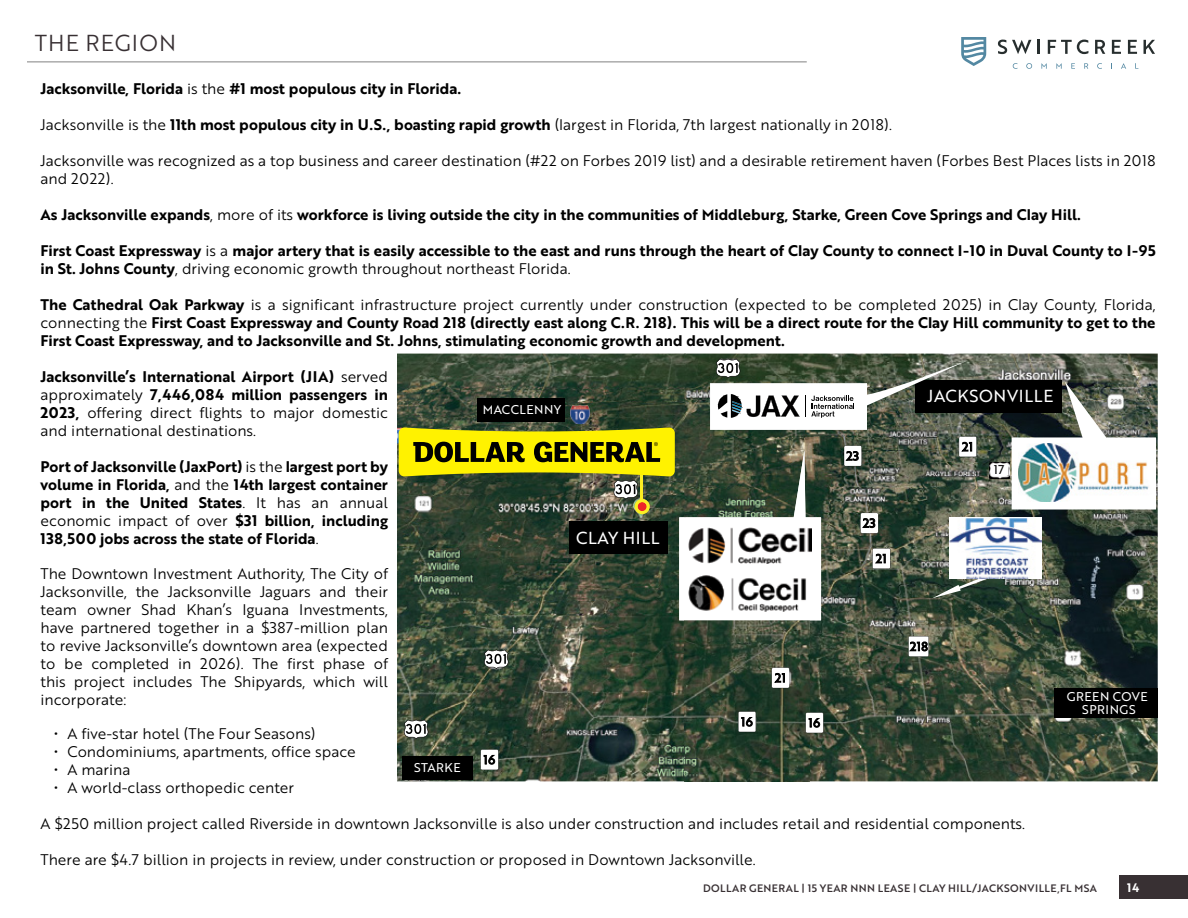
<style>
.page{position:relative;width:1188px;height:918px;background:#fff}
.page>*{position:absolute;margin:0;border:0;box-sizing:border-box;transform-origin:0 0}
.t1{font:22.5px "Brother 1816 Book";letter-spacing:.05em;color:#383033}
.t2{font:16.95px "Brother 1816 Regular";letter-spacing:.04em;color:#fff}
.t3{font:15px/18px "Brother 1816 Book";color:#000}
.t4{font:15px/18px "Brother 1816 Bold";color:#000}
.t5{font:12.45px/12.9px "Brother 1816 Regular";letter-spacing:.04em;color:#fff;text-align:center}
.t6{font:12.45px "Brother 1816 Regular";color:#000}
.t7{font:12px "Brother 1816 Regular";letter-spacing:.04em;color:#000}
.t8{font:12px "Brother 1816 Bold";color:#fff}
.t9{font:10.5px "Brother 1816 Medium";letter-spacing:.04em;color:#383033}
.s1{font-family:"Brother 1816 Book"}
.s2{font-family:"Brother 1816 Bold"}
</style>
<div class="page">
<div style="left:1120px;top:875px;width:68px;height:24px;background:#383033"></div>
<hr style="left:27px;top:61px;width:780px;height:2px;background:#ababab">
<svg style="left:1121px;top:63px;width:5px;height:6px"></svg>
<svg style="left:998px;top:40px;width:33px;height:14px"></svg>
<svg style="left:1038px;top:40px;width:2px;height:14px"></svg>
<svg style="left:1048px;top:40px;width:40px;height:14px"></svg>
<svg style="left:1095px;top:40px;width:10px;height:14px"></svg>
<svg style="left:1112px;top:40px;width:9px;height:14px"></svg>
<svg style="left:1128px;top:40px;width:9px;height:14px"></svg>
<svg style="left:1144px;top:40px;width:11px;height:14px"></svg>
<svg style="left:961px;top:37px;width:25px;height:29px"></svg>
<svg style="left:1013px;top:63px;width:4px;height:6px"></svg>
<svg style="left:1026px;top:63px;width:6px;height:6px"></svg>
<svg style="left:1041px;top:63px;width:6px;height:6px"></svg>
<svg style="left:1056px;top:63px;width:6px;height:6px"></svg>
<svg style="left:1071px;top:63px;width:4px;height:6px"></svg>
<svg style="left:1084px;top:63px;width:4px;height:6px"></svg>
<svg style="left:1097px;top:63px;width:5px;height:6px"></svg>
<img style="left:397px;top:354px;width:287px;height:427px">
<img style="left:684px;top:354px;width:474px;height:182px">
<img style="left:810px;top:536px;width:348px;height:245px">
<img style="left:684px;top:620px;width:126px;height:161px">
<div style="left:402px;top:756px;width:71px;height:23px;background:#000"></div>
<div style="left:1054px;top:688px;width:104px;height:30px;background:#000"></div>
<svg style="left:484px;top:649px;width:25px;height:20px"></svg>
<svg style="left:404px;top:720px;width:24px;height:19px"></svg>
<svg style="left:772px;top:668px;width:17px;height:20px"></svg>
<svg style="left:738px;top:711px;width:18px;height:21px"></svg>
<svg style="left:806px;top:712px;width:17px;height:21px"></svg>
<svg style="left:481px;top:749px;width:17px;height:21px"></svg>
<svg style="left:908px;top:636px;width:21px;height:21px"></svg>
<img style="left:399px;top:359px;width:757px;height:261px">
<img style="left:688px;top:527px;width:124px;height:37px">
<img style="left:688px;top:574px;width:121px;height:40px">
<h1 class="t1" style="left:35px;top:26px;width:143px">THE REGION</h1>
<p class="t4" style="left:40px;top:79px;width:422px">Jacksonville, Florida <span class="s1">is the</span> #1 most populous city in Florida.</p>
<p class="t3" style="left:40px;top:115px;width:853px">Jacksonville is the <span class="s2">11th most populous city in U.S., boasting rapid growth</span> (largest in Florida, 7th largest nationally in 2018).</p>
<p class="t3" style="left:40px;top:151px;width:1117px">Jacksonville was recognized as a top business and career destination (#22 on Forbes 2019 list) and a desirable retirement haven (Forbes Best Places lists in 2018 and 2022).</p>
<p class="t4" style="left:40px;top:205px;width:1042px">As Jacksonville expands<span class="s1">, more of its</span> workforce is living outside the city in the communities of Middleburg, Starke, Green Cove Springs and Clay Hill.</p>
<p class="t4" style="left:40px;top:241px;width:1117px">First Coast Expressway <span class="s1">is a</span> major artery that is easily accessible to the east and runs through the heart of Clay County to connect I-10 in Duval County to I-95</p>
<p class="t3" style="left:40px;top:259px;width:532px"><span class="s2">in St. Johns County</span>, driving economic growth throughout northeast Florida.</p>
<p class="t3" style="left:40px;top:295px;width:1117px"><span class="s2">The Cathedral Oak Parkway</span> is a significant infrastructure project currently under construction (expected to be completed 2025) in Clay County, Florida,</p>
<p class="t4" style="left:40px;top:313px;width:1117px"><span class="s1">connecting the</span> First Coast Expressway and County Road 218 (directly east along C.R. 218). This will be a direct route for the Clay Hill community to get to the<br>First Coast Expressway, and to Jacksonville and St. Johns, stimulating economic growth and development.</p>
<p class="t4" style="left:40px;top:367px;width:349px">Jacksonville’s International Airport (JIA) <span class="s1">served approximately</span> 7,446,084 million passengers in</p>
<p class="t3" style="left:40px;top:403px;width:349px"><span class="s2">2023,</span> offering direct flights to major domestic and international destinations.</p>
<p class="t4" style="left:40px;top:457px;width:349px;text-align:justify">Port of Jacksonville (JaxPort) <span class="s1">is the</span> largest port by volume in Florida, <span class="s1">and the</span> 14th largest container port in the United States<span class="s1">. It has an annual</span></p>
<p class="t3" style="left:40px;top:511px;width:349px">economic impact of over <span class="s2">$31 billion, including</span></p>
<p class="t4" style="left:40px;top:529px;width:280px">138,500 jobs across the state of Florida<span class="s1">.</span></p>
<p class="t3" style="left:40px;top:564px;width:349px;text-align:justify">The Downtown Investment Authority, The City of Jacksonville, the Jacksonville Jaguars and their team owner Shad Khan’s Iguana Investments, have partnered together in a $387-million plan to revive Jacksonville’s downtown area (expected to be completed in 2026). The first phase of this project includes The Shipyards, which will incorporate:</p>
<p class="t3" style="left:54px;top:724px;width:263px">• A five-star hotel (The Four Seasons)</p>
<p class="t3" style="left:54px;top:742px;width:303px">• Condominiums, apartments, office space</p>
<p class="t3" style="left:54px;top:760px;width:78px">• A marina</p>
<p class="t3" style="left:54px;top:778px;width:242px">• A world-class orthopedic center</p>
<p class="t3" style="left:40px;top:814px;width:986px">A $250 million project called Riverside in downtown Jacksonville is also under construction and includes retail and residential components.</p>
<p class="t3" style="left:40px;top:850px;width:717px">There are $4.7 billion in projects in review, under construction or proposed in Downtown Jacksonville.</p>
<p class="t2" style="left:927px;top:383px;width:128px">JACKSONVILLE</p>
<p class="t5" style="left:483px;top:403px;width:80px">MACCLENNY</p>
<p class="t7" style="left:962px;top:438px;width:12px">21</p>
<p class="t7" style="left:846px;top:447px;width:14px">23</p>
<p class="t6" style="left:994px;top:461px;width:12px">17</p>
<p class="t7" style="left:863px;top:514px;width:14px">23</p>
<p class="t2" style="left:576px;top:525px;width:85px">CLAY HILL</p>
<p class="t7" style="left:876px;top:550px;width:12px">21</p>
<p class="t7" style="left:910px;top:638px;width:19px">218</p>
<p class="t7" style="left:775px;top:669px;width:12px">21</p>
<p class="t5" style="left:1067px;top:689px;width:82px">GREEN COVE<br>SPRINGS</p>
<p class="t7" style="left:741px;top:713px;width:13px">16</p>
<p class="t7" style="left:809px;top:714px;width:13px">16</p>
<p class="t7" style="left:484px;top:751px;width:13px">16</p>
<p class="t5" style="left:414px;top:760px;width:48px">STARKE</p>
<p class="t9" style="left:703px;top:880px;width:395px">DOLLAR GENERAL | 15 YEAR NNN LEASE | CLAY HILL/JACKSONVILLE,FL MSA</p>
<p class="t8" style="left:1127px;top:879px;width:14px">14</p>
</div>
